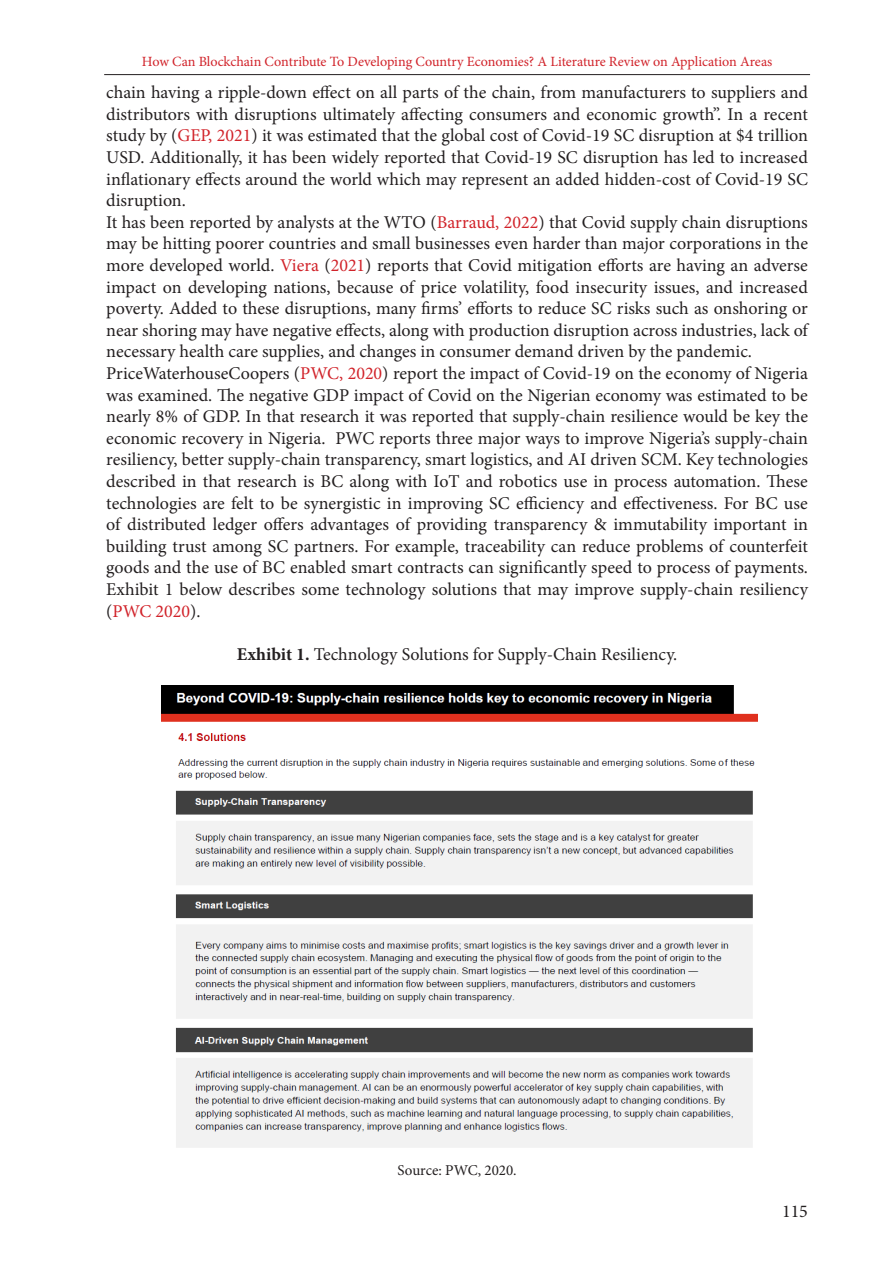
<style>
.page{position:relative;width:893px;height:1263px;background:#fff}
.page>*{position:absolute;margin:0;border:0;box-sizing:border-box;transform-origin:0 0}
.Osnovni_paragraf_12{font:18px/21.6px "Minion Pro";color:#231f20;text-align:justify}
.Osnovni_paragraf_10{font:15px "Minion Pro";color:#231f20}
.t1{font:14.1px "Minion Pro";letter-spacing:-.005em;color:#d1232a}
.s1{color:#d1232a}
.s2{font-weight:700}
</style>
<div class="page">
<hr style="left:104px;top:74px;width:706px;height:1px;background:#231f20">
<img style="left:161px;top:685px;width:596px;height:463px">
<p class="t1" style="left:142px;top:52px;width:632px">How Can Blockchain Contribute To Developing Country Economies? A Literature Review on Application Areas</p>
<p class="Osnovni_paragraf_12" style="left:106px;top:82px;width:703px">chain having a ripple-down effect on all parts of the chain, from manufacturers to suppliers and distributors with disruptions ultimately affecting consumers and economic growth”. In a recent study by (<span class="s1">GEP, 2021</span>) it was estimated that the global cost of Covid-19 SC disruption at $4 trillion USD. Additionally, it has been widely reported that Covid-19 SC disruption has led to increased inflationary effects around the world which may represent an added hidden-cost of Covid-19 SC disruption.</p>
<p class="Osnovni_paragraf_12" style="left:106px;top:211px;width:703px">It has been reported by analysts at the WTO (<span class="s1">Barraud, 2022</span>) that Covid supply chain disruptions may be hitting poorer countries and small businesses even harder than major corporations in the more developed world. <span class="s1">Viera</span> (<span class="s1">2021</span>) reports that Covid mitigation efforts are having an adverse impact on developing nations, because of price volatility, food insecurity issues, and increased poverty. Added to these disruptions, many firms’ efforts to reduce SC risks such as onshoring or near shoring may have negative effects, along with production disruption across industries, lack of necessary health care supplies, and changes in consumer demand driven by the pandemic.</p>
<p class="Osnovni_paragraf_12" style="left:106px;top:362px;width:703px">PriceWaterhouseCoopers (<span class="s1">PWC, 2020</span>) report the impact of Covid-19 on the economy of Nigeria was examined. The negative GDP impact of Covid on the Nigerian economy was estimated to be nearly 8% of GDP. In that research it was reported that supply-chain resilience would be key the economic recovery in Nigeria. PWC reports three major ways to improve Nigeria’s supply-chain resiliency, better supply-chain transparency, smart logistics, and AI driven SCM. Key technologies described in that research is BC along with IoT and robotics use in process automation. These technologies are felt to be synergistic in improving SC efficiency and effectiveness. For BC use of distributed ledger offers advantages of providing transparency &amp; immutability important in building trust among SC partners. For example, traceability can reduce problems of counterfeit goods and the use of BC enabled smart contracts can significantly speed to process of payments.<br>Exhibit 1 below describes some technology solutions that may improve supply-chain resiliency (<span class="s1">PWC 2020</span>).</p>
<p class="Osnovni_paragraf_12" style="left:237px;top:643px;width:442px"><span class="s2">Exhibit 1.</span> Technology Solutions for Supply-Chain Resiliency.</p>
<p class="Osnovni_paragraf_10" style="left:398px;top:1160px;width:121px">Source: PWC, 2020.</p>
<p class="Osnovni_paragraf_12" style="left:782px;top:1200px;width:27px">115</p>
</div>
